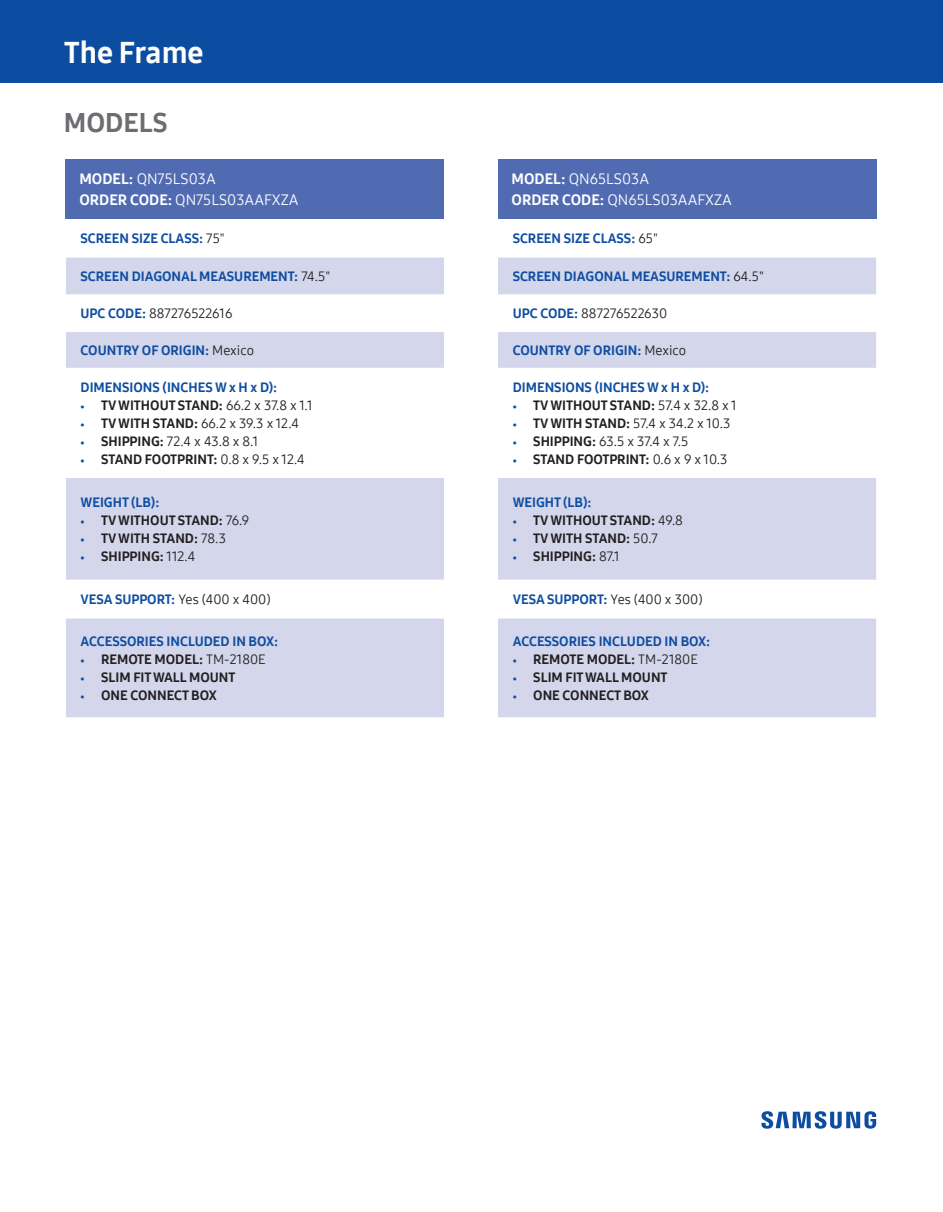
<style>
.page{position:relative;width:943px;height:1212px;background:#fff}
.page>*{position:absolute;margin:0;border:0;box-sizing:border-box;transform-origin:0 0}
.t1{font:30px "Samsung One 800";color:#fff}
.t2{font:27px "Samsung One 800";color:#6c6d70}
.t3{font:15px/21px "Samsung One 400";color:#fff}
.t4{font:13.5px "Samsung One 800";color:#231f20}
.t5{font:13.5px "Samsung One 800";color:#0d4da1}
.t6{font:13.5px "Samsung One 400";color:#231f20}
.s1{font-family:"Samsung One 800"}
.s2{font-family:"Samsung One 400";color:#231f20}
.s3{font-family:"Samsung One 800";color:#0d4da1}
.s4{font-size:9px;color:#0d4da1}
.s5{font-family:"Samsung One 400"}
.s6{font-family:"Samsung One 800";font-size:9px;color:#0d4da1}
</style>
<div class="page">
<div style="left:0;top:0;width:943px;height:83px;background:#0d4da1"></div>
<svg style="left:761px;top:1111px;width:115px;height:17px"></svg>
<div style="left:66px;top:159px;width:378px;height:60px;background:#516bb3"></div>
<svg style="left:66px;top:257px;width:378px;height:460px;fill:#d4d6eb"></svg>
<div style="left:498px;top:159px;width:378px;height:60px;background:#516bb3"></div>
<svg style="left:498px;top:257px;width:378px;height:460px;fill:#d4d6eb"></svg>
<h1 class="t1" style="left:64px;top:32px;width:141px">The Frame</h1>
<h2 class="t2" style="left:64px;top:104px;width:105px">MODELS</h2>
<p class="t3" style="left:79px;top:168px;width:221px"><span class="s1">MODEL:</span> QN75LS03A<br><span class="s1">ORDER CODE:</span> QN75LS03AAFXZA</p>
<p class="t5" style="left:81px;top:229px;width:146px">SCREEN SIZE CLASS: <span class="s2">75"</span></p>
<p class="t5" style="left:81px;top:267px;width:251px">SCREEN DIAGONAL MEASUREMENT: <span class="s2">74.5"</span></p>
<p class="t6" style="left:81px;top:304px;width:153px"><span class="s3">UPC CODE:</span> 887276522616</p>
<p class="t5" style="left:81px;top:341px;width:175px">COUNTRY OF ORIGIN: <span class="s2">Mexico</span></p>
<p class="t5" style="left:81px;top:378px;width:198px">DIMENSIONS (INCHES W x H x D):</p>
<p class="t4" style="left:81px;top:396px;width:234px"><span class="s4">•</span> TV WITHOUT STAND: <span class="s5">66.2 x 37.8 x 1.1</span></p>
<p class="t6" style="left:81px;top:414px;width:220px"><span class="s6">•</span> <span class="s1">TV WITH STAND:</span> 66.2 x 39.3 x 12.4</p>
<p class="t6" style="left:81px;top:432px;width:179px"><span class="s6">•</span> <span class="s1">SHIPPING:</span> 72.4 x 43.8 x 8.1</p>
<p class="t4" style="left:81px;top:450px;width:226px"><span class="s4">•</span> STAND FOOTPRINT: <span class="s5">0.8 x 9.5 x 12.4</span></p>
<p class="t5" style="left:81px;top:493px;width:80px">WEIGHT (LB):</p>
<p class="t4" style="left:81px;top:511px;width:170px"><span class="s4">•</span> TV WITHOUT STAND: <span class="s5">76.9</span></p>
<p class="t4" style="left:81px;top:529px;width:147px"><span class="s4">•</span> TV WITH STAND: <span class="s5">78.3</span></p>
<p class="t4" style="left:81px;top:547px;width:116px"><span class="s4">•</span> SHIPPING: <span class="s5">112.4</span></p>
<p class="t5" style="left:81px;top:590px;width:192px">VESA SUPPORT: <span class="s2">Yes (400 x 400)</span></p>
<p class="t5" style="left:81px;top:632px;width:199px">ACCESSORIES INCLUDED IN BOX:</p>
<p class="t4" style="left:81px;top:650px;width:187px"><span class="s4">•</span> REMOTE MODEL: <span class="s5">TM-2180E</span></p>
<p class="t4" style="left:81px;top:668px;width:156px"><span class="s4">•</span> SLIM FIT WALL MOUNT</p>
<p class="t4" style="left:81px;top:686px;width:138px"><span class="s4">•</span> ONE CONNECT BOX</p>
<p class="t3" style="left:511px;top:168px;width:222px"><span class="s1">MODEL:</span> QN65LS03A<br><span class="s1">ORDER CODE:</span> QN65LS03AAFXZA</p>
<p class="t5" style="left:513px;top:229px;width:147px">SCREEN SIZE CLASS: <span class="s2">65"</span></p>
<p class="t5" style="left:513px;top:267px;width:253px">SCREEN DIAGONAL MEASUREMENT: <span class="s2">64.5"</span></p>
<p class="t6" style="left:513px;top:304px;width:156px"><span class="s3">UPC CODE:</span> 887276522630</p>
<p class="t5" style="left:513px;top:341px;width:175px">COUNTRY OF ORIGIN: <span class="s2">Mexico</span></p>
<p class="t5" style="left:513px;top:378px;width:198px">DIMENSIONS (INCHES W x H x D):</p>
<p class="t4" style="left:513px;top:396px;width:225px"><span class="s4">•</span> TV WITHOUT STAND: <span class="s5">57.4 x 32.8 x 1</span></p>
<p class="t6" style="left:513px;top:414px;width:219px"><span class="s6">•</span> <span class="s1">TV WITH STAND:</span> 57.4 x 34.2 x 10.3</p>
<p class="t6" style="left:513px;top:432px;width:177px"><span class="s6">•</span> <span class="s1">SHIPPING:</span> 63.5 x 37.4 x 7.5</p>
<p class="t4" style="left:513px;top:450px;width:216px"><span class="s4">•</span> STAND FOOTPRINT: <span class="s5">0.6 x 9 x 10.3</span></p>
<p class="t5" style="left:513px;top:493px;width:80px">WEIGHT (LB):</p>
<p class="t4" style="left:513px;top:511px;width:172px"><span class="s4">•</span> TV WITHOUT STAND: <span class="s5">49.8</span></p>
<p class="t4" style="left:513px;top:529px;width:147px"><span class="s4">•</span> TV WITH STAND: <span class="s5">50.7</span></p>
<p class="t4" style="left:513px;top:547px;width:109px"><span class="s4">•</span> SHIPPING: <span class="s5">87.1</span></p>
<p class="t5" style="left:513px;top:590px;width:191px">VESA SUPPORT: <span class="s2">Yes (400 x 300)</span></p>
<p class="t5" style="left:513px;top:632px;width:199px">ACCESSORIES INCLUDED IN BOX:</p>
<p class="t4" style="left:513px;top:650px;width:187px"><span class="s4">•</span> REMOTE MODEL: <span class="s5">TM-2180E</span></p>
<p class="t4" style="left:513px;top:668px;width:156px"><span class="s4">•</span> SLIM FIT WALL MOUNT</p>
<p class="t4" style="left:513px;top:686px;width:138px"><span class="s4">•</span> ONE CONNECT BOX</p>
</div>
